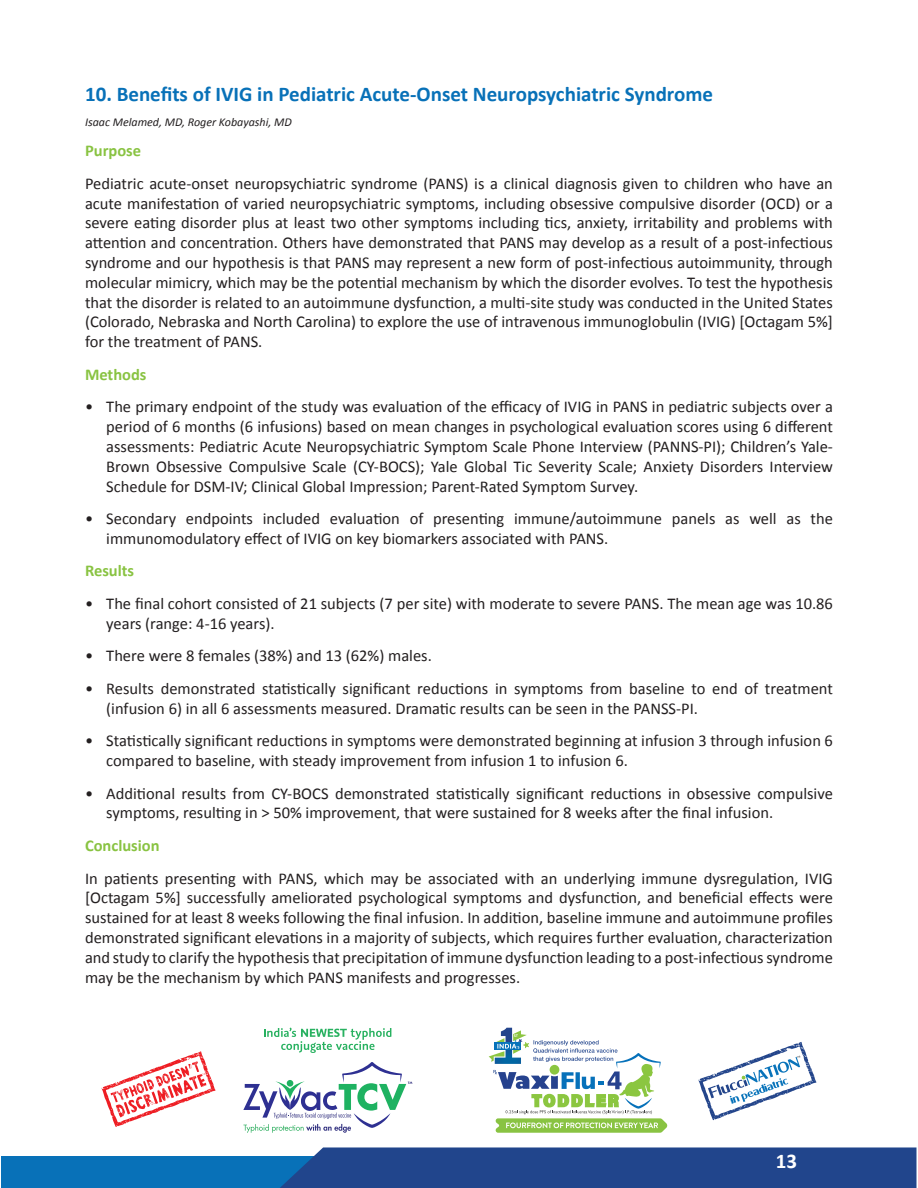
<style>
.page{position:relative;width:918px;height:1188px;background:#fff}
.page>*{position:absolute;margin:0;border:0;box-sizing:border-box;transform-origin:0 0}
.Main_Title{font:700 21px "Calibri";color:#0871b8}
.t1{font:700 21px "Calibri";color:#fff}
.Inside_Text{font:16.5px/19.8px "Calibri";color:#231f20}
.Sub_Titel{font:700 16.5px "Calibri";color:#89c342}
.reference{font:italic 12px "Calibri";color:#231f20}
</style>
<div class="page">
<div style="left:2px;top:1156px;width:333px;height:32px;background:#0871b8"></div>
<div style="left:280px;top:1147px;width:636px;height:41px;background:#21458c"></div>
<svg style="left:102px;top:1051px;width:114px;height:76px"></svg>
<svg style="left:264px;top:1028px;width:127px;height:25px"></svg>
<svg style="left:243px;top:1062px;width:169px;height:71px"></svg>
<svg style="left:489px;top:1028px;width:179px;height:105px"></svg>
<svg style="left:698px;top:1042px;width:118px;height:78px"></svg>
<p class="Main_Title" style="left:85px;top:79px;width:630px">10. Benefits of IVIG in Pediatric Acute-Onset Neuropsychiatric Syndrome</p>
<p class="reference" style="left:85px;top:114px;width:208px">Isaac Melamed, MD, Roger Kobayashi, MD</p>
<p class="Sub_Titel" style="left:85px;top:139px;width:58px">Purpose</p>
<p class="Inside_Text" style="left:85px;top:173px;width:749px;text-align:justify">Pediatric acute-onset neuropsychiatric syndrome (PANS) is a clinical diagnosis given to children who have an acute manifestation of varied neuropsychiatric symptoms, including obsessive compulsive disorder (OCD) or a severe eating disorder plus at least two other symptoms including tics, anxiety, irritability and problems with attention and concentration. Others have demonstrated that PANS may develop as a result of a post-infectious syndrome and our hypothesis is that PANS may represent a new form of post-infectious autoimmunity, through molecular mimicry, which may be the potential mechanism by which the disorder evolves. To test the hypothesis that the disorder is related to an autoimmune dysfunction, a multi-site study was conducted in the United States (Colorado, Nebraska and North Carolina) to explore the use of intravenous immunoglobulin (IVIG) [Octagam 5%] for the treatment of PANS.</p>
<p class="Sub_Titel" style="left:85px;top:363px;width:63px">Methods</p>
<p class="Inside_Text" style="left:106px;top:396px;width:728px;text-align:justify;text-indent:-21px">• The primary endpoint of the study was evaluation of the efficacy of IVIG in PANS in pediatric subjects over a period of 6 months (6 infusions) based on mean changes in psychological evaluation scores using 6 different assessments: Pediatric Acute Neuropsychiatric Symptom Scale Phone Interview (PANNS-PI); Children’s Yale-Brown Obsessive Compulsive Scale (CY-BOCS); Yale Global Tic Severity Scale; Anxiety Disorders Interview Schedule for DSM-IV; Clinical Global Impression; Parent-Rated Symptom Survey.</p>
<p class="Inside_Text" style="left:106px;top:508px;width:728px;text-indent:-21px">• Secondary endpoints included evaluation of presenting immune/autoimmune panels as well as the immunomodulatory effect of IVIG on key biomarkers associated with PANS.</p>
<p class="Sub_Titel" style="left:85px;top:559px;width:51px">Results</p>
<p class="Inside_Text" style="left:106px;top:593px;width:728px;text-indent:-21px">• The final cohort consisted of 21 subjects (7 per site) with moderate to severe PANS. The mean age was 10.86 years (range: 4-16 years).</p>
<p class="Inside_Text" style="left:85px;top:646px;width:348px">• There were 8 females (38%) and 13 (62%) males.</p>
<p class="Inside_Text" style="left:106px;top:678px;width:728px;text-indent:-21px">• Results demonstrated statistically significant reductions in symptoms from baseline to end of treatment (infusion 6) in all 6 assessments measured. Dramatic results can be seen in the PANSS-PI.</p>
<p class="Inside_Text" style="left:106px;top:730px;width:728px;text-indent:-21px">• Statistically significant reductions in symptoms were demonstrated beginning at infusion 3 through infusion 6 compared to baseline, with steady improvement from infusion 1 to infusion 6.</p>
<p class="Inside_Text" style="left:106px;top:783px;width:728px;text-indent:-21px">• Additional results from CY-BOCS demonstrated statistically significant reductions in obsessive compulsive symptoms, resulting in &gt; 50% improvement, that were sustained for 8 weeks after the final infusion.</p>
<p class="Sub_Titel" style="left:85px;top:834px;width:76px">Conclusion</p>
<p class="Inside_Text" style="left:85px;top:868px;width:749px;text-align:justify">In patients presenting with PANS, which may be associated with an underlying immune dysregulation, IVIG [Octagam 5%] successfully ameliorated psychological symptoms and dysfunction, and beneficial effects were sustained for at least 8 weeks following the final infusion. In addition, baseline immune and autoimmune profiles demonstrated significant elevations in a majority of subjects, which requires further evaluation, characterization and study to clarify the hypothesis that precipitation of immune dysfunction leading to a post-infectious syndrome may be the mechanism by which PANS manifests and progresses.</p>
<p class="t1" style="left:776px;top:1146px;width:23px">13</p>
</div>
